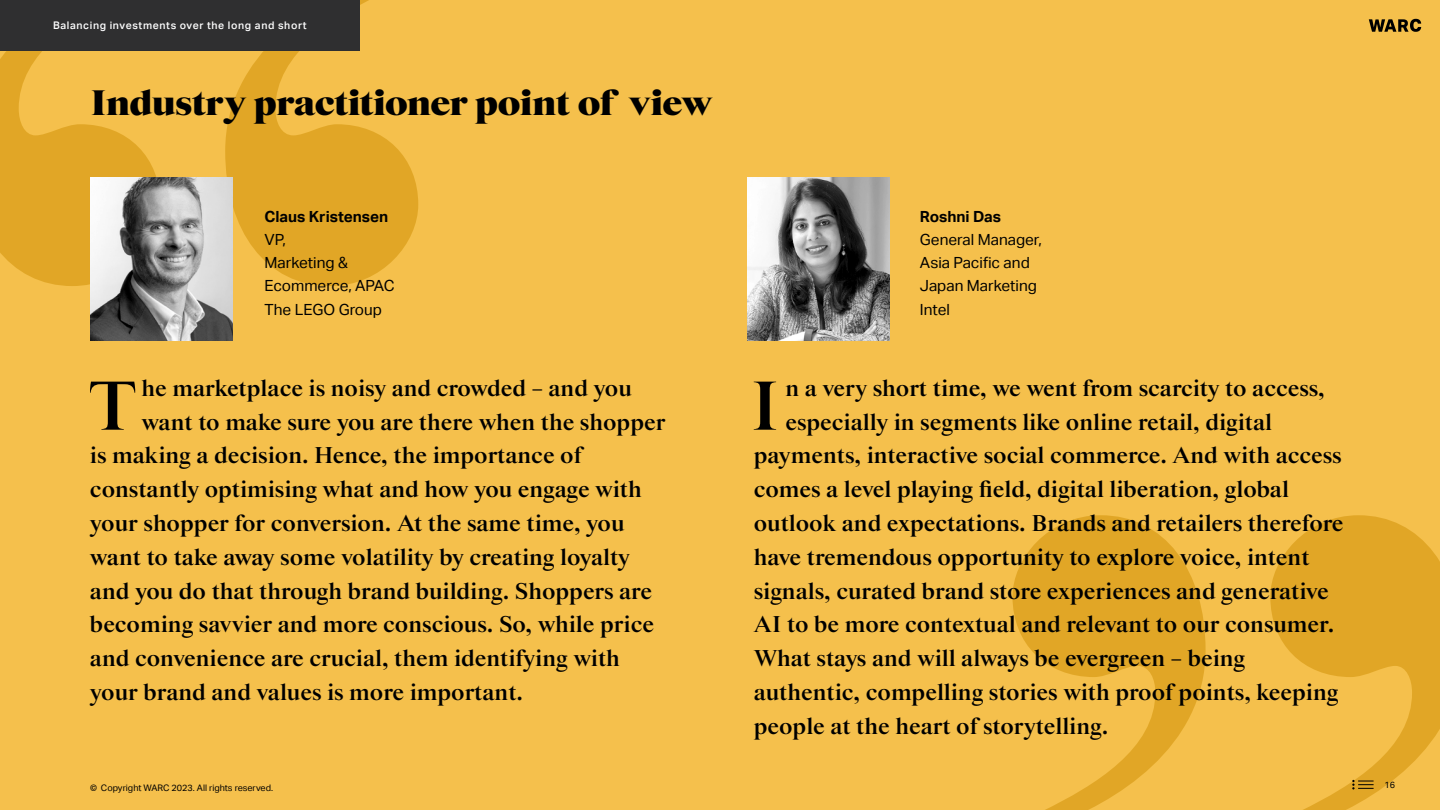
<style>
.page{position:relative;width:1440px;height:810px;background:#f5c04c}
.page>*{position:absolute;margin:0;border:0;box-sizing:border-box;transform-origin:0 0}
.t1{font:700 70.2px "Starling";color:#000}
.t2{font:900 36px "Starling";letter-spacing:-.01em;color:#000}
.t3{font:700 23.25px "Starling";color:#000}
.t4{font:15.38px/23.2px "Aktiv Grotesk";color:#000}
.t5{font:700 15.38px "Aktiv Grotesk";color:#000}
.t6{font:500 10.5px "Aktiv Grotesk";letter-spacing:.06em;color:#fff}
.t7{font:9px "Aktiv Grotesk";color:#000}
</style>
<div class="page">
<svg style="left:1012px;top:515px;width:428px;height:295px"></svg>
<svg style="left:0;top:0;width:418px;height:286px;fill:#e1a626"></svg>
<img style="left:747px;top:177px;width:143px;height:163px">
<img style="left:90px;top:177px;width:142px;height:163px">
<svg style="left:1352px;top:780px;width:22px;height:9px"></svg>
<svg style="left:1369px;top:19px;width:52px;height:13px"></svg>
<div style="left:0;top:0;width:360px;height:51px;background:#2f2f30"></div>
<p class="t6" style="left:53px;top:19px;width:255px">Balancing investments over the long and short</p>
<h2 class="t2" style="left:90px;top:80px;width:624px">Industry practitioner point of view</h2>
<p class="t5" style="left:265px;top:207px;width:125px">Claus Kristensen</p>
<p class="t4" style="left:265px;top:228px;width:132px">VP,<br>Marketing &amp;<br>Ecommerce, APAC<br>The LEGO Group</p>
<h1 class="t1" style="left:89px;top:365px;width:48px">T</h1>
<p class="t3" style="left:142px;top:375px;width:492px">he marketplace is noisy and crowded – and you</p>
<p class="t3" style="left:142px;top:408px;width:525px">want to make sure you are there when the shopper</p>
<p class="t3" style="left:90px;top:442px;width:493px">is making a decision. Hence, the importance of</p>
<p class="t3" style="left:90px;top:476px;width:553px">constantly optimising what and how you engage with</p>
<p class="t3" style="left:90px;top:510px;width:536px">your shopper for conversion. At the same time, you</p>
<p class="t3" style="left:90px;top:543px;width:541px">want to take away some volatility by creating loyalty</p>
<p class="t3" style="left:90px;top:577px;width:563px">and you do that through brand building. Shoppers are</p>
<p class="t3" style="left:90px;top:611px;width:566px">becoming savvier and more conscious. So, while price</p>
<p class="t3" style="left:90px;top:645px;width:531px">and convenience are crucial, them identifying with</p>
<p class="t3" style="left:90px;top:678px;width:435px">your brand and values is more important.</p>
<p class="t5" style="left:920px;top:207px;width:83px">Roshni Das</p>
<p class="t4" style="left:920px;top:228px;width:123px">General Manager,<br>Asia Pacific and<br>Japan Marketing<br>Intel</p>
<h1 class="t1" style="left:750px;top:365px;width:31px">I</h1>
<p class="t3" style="left:785px;top:375px;width:541px">n a very short time, we went from scarcity to access,</p>
<p class="t3" style="left:785px;top:408px;width:488px">especially in segments like online retail, digital</p>
<p class="t3" style="left:754px;top:442px;width:589px">payments, interactive social commerce. And with access</p>
<p class="t3" style="left:754px;top:476px;width:537px">comes a level playing field, digital liberation, global</p>
<p class="t3" style="left:754px;top:510px;width:591px">outlook and expectations. Brands and retailers therefore</p>
<p class="t3" style="left:754px;top:543px;width:557px">have tremendous opportunity to explore voice, intent</p>
<p class="t3" style="left:754px;top:577px;width:577px">signals, curated brand store experiences and generative</p>
<p class="t3" style="left:754px;top:611px;width:582px">AI to be more contextual and relevant to our consumer.</p>
<p class="t3" style="left:754px;top:645px;width:493px">What stays and will always be evergreen – being</p>
<p class="t3" style="left:754px;top:678px;width:586px">authentic, compelling stories with proof points, keeping</p>
<p class="t3" style="left:754px;top:712px;width:356px">people at the heart of storytelling.</p>
<p class="t7" style="left:90px;top:783px;width:185px">© Copyright WARC 2023. All rights reserved.</p>
<p class="t7" style="left:1384px;top:780px;width:12px">16</p>
</div>
